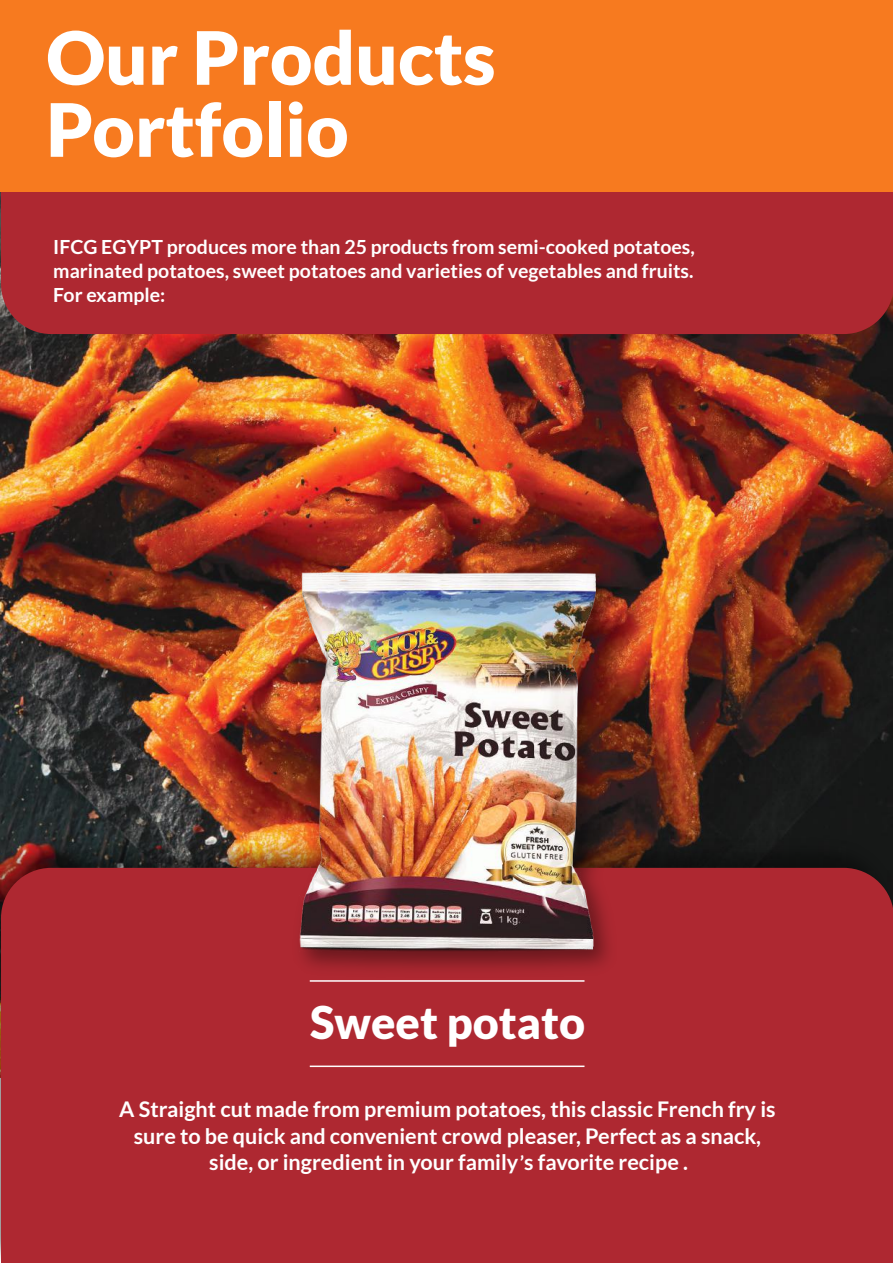
<style>
.page{position:relative;width:893px;height:1263px;background:#fff}
.page>*{position:absolute;margin:0;border:0;box-sizing:border-box;transform-origin:0 0}
.t1{font:900 73.65px/72px "Lato";color:#fff}
.t2{font:900 45px "Lato";color:#fff}
.t3{font:700 21.6px/26.5px "Lato";color:#fff;text-align:center}
.t4{font:700 19.5px/24px "Lato";color:#fff;text-align:justify}
.s1{font-size:19.5px}
</style>
<div class="page">
<img style="left:0;top:191px;width:893px;height:641px">
<div style="left:1px;top:191px;width:892px;height:143px;background:#ae2831"></div>
<div style="left:0;top:0;width:893px;height:191px;background:#f77a1f"></div>
<img style="left:0;top:832px;width:893px;height:427px">
<div style="left:1px;top:868px;width:892px;height:395px;background:#ae2831"></div>
<hr style="left:310px;top:1065px;width:274px;height:2px;background:#fff">
<img style="left:285px;top:558px;width:342px;height:425px">
<img style="left:299px;top:572px;width:297px;height:380px">
<h1 class="t1" style="left:46px;top:20px;width:451px">Our Products<br>Portfolio</h1>
<p class="t4" style="left:53px;top:234px;width:643px">IFCG EGYPT produces more than 25 products from semi-cooked potatoes, marinated potatoes, sweet potatoes and varieties of vegetables and fruits.<br>For example:</p>
<h2 class="t2" style="left:310px;top:996px;width:277px">Sweet potato</h2>
<p class="t3" style="left:119px;top:1096px;width:658px">A Straight cut made from premium potatoes, this classic French fry is sure to be quick and convenient crowd pleaser, Perfect as a snack, side, or ingredient in your family <span class="s1">’</span>s favorite recipe .</p>
</div>
